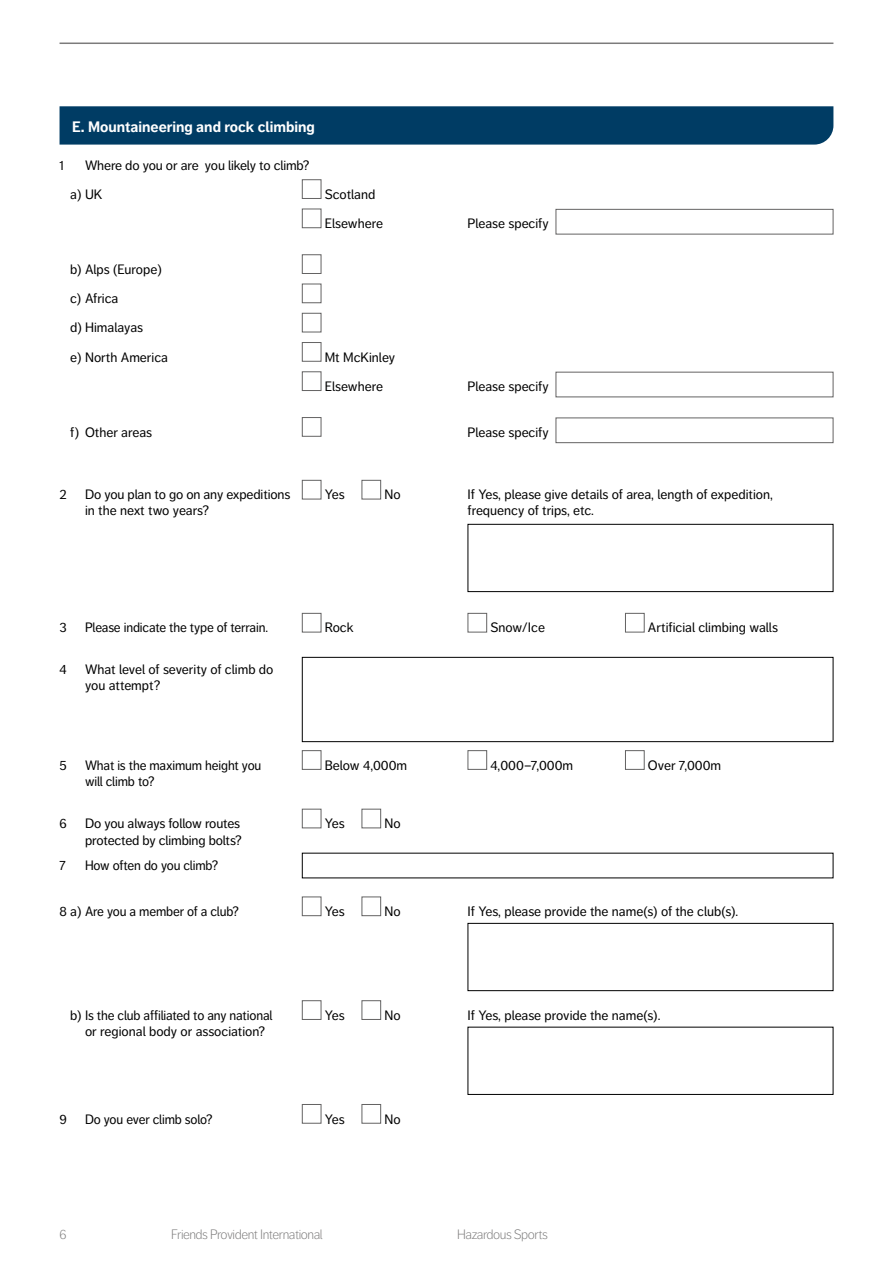
<style>
.page{position:relative;width:893px;height:1263px;background:#fff}
.page>*{position:absolute;margin:0;border:0;box-sizing:border-box;transform-origin:0 0}
.t1{font:700 15px "Friends Life Dagny";color:#fff}
.t2{font:13.5px/29.2px "Friends Life Dagny";letter-spacing:-.01em;color:#000}
.t3{font:300 13.5px "Friends Life Dagny";letter-spacing:-.035em;color:#7c7b7b}
</style>
<div class="page">
<hr style="left:60px;top:43px;width:773px;height:1px;background:#7c7b7b">
<div style="left:60px;top:106px;width:773px;height:39px;background:#003c64"></div>
<div style="left:302px;top:179px;width:19px;height:20px;background:#fff;border:1px solid #646363"></div>
<div style="left:302px;top:209px;width:19px;height:19px;background:#fff;border:1px solid #646363"></div>
<div style="left:556px;top:209px;width:277px;height:25px;background:#fff;border:1px solid #646363"></div>
<div style="left:302px;top:254px;width:19px;height:20px;background:#fff;border:1px solid #646363"></div>
<div style="left:302px;top:284px;width:19px;height:19px;background:#fff;border:1px solid #646363"></div>
<div style="left:302px;top:313px;width:19px;height:19px;background:#fff;border:1px solid #646363"></div>
<div style="left:302px;top:342px;width:19px;height:20px;background:#fff;border:1px solid #646363"></div>
<div style="left:302px;top:371px;width:19px;height:20px;background:#fff;border:1px solid #646363"></div>
<div style="left:556px;top:372px;width:277px;height:25px;background:#fff;border:1px solid #646363"></div>
<div style="left:302px;top:417px;width:19px;height:20px;background:#fff;border:1px solid #646363"></div>
<div style="left:556px;top:417px;width:277px;height:26px;background:#fff;border:1px solid #646363"></div>
<div style="left:302px;top:480px;width:19px;height:19px;background:#fff;border:1px solid #646363"></div>
<div style="left:362px;top:480px;width:19px;height:19px;background:#fff;border:1px solid #646363"></div>
<div style="left:302px;top:613px;width:19px;height:19px;background:#fff;border:1px solid #646363"></div>
<div style="left:468px;top:613px;width:19px;height:19px;background:#fff;border:1px solid #646363"></div>
<div style="left:625px;top:613px;width:20px;height:19px;background:#fff;border:1px solid #646363"></div>
<div style="left:302px;top:750px;width:19px;height:20px;background:#fff;border:1px solid #646363"></div>
<div style="left:468px;top:750px;width:19px;height:20px;background:#fff;border:1px solid #646363"></div>
<div style="left:625px;top:750px;width:20px;height:20px;background:#fff;border:1px solid #646363"></div>
<div style="left:302px;top:809px;width:19px;height:19px;background:#fff;border:1px solid #646363"></div>
<div style="left:362px;top:809px;width:19px;height:19px;background:#fff;border:1px solid #646363"></div>
<div style="left:302px;top:896px;width:19px;height:20px;background:#fff;border:1px solid #646363"></div>
<div style="left:362px;top:896px;width:19px;height:20px;background:#fff;border:1px solid #646363"></div>
<div style="left:302px;top:1000px;width:19px;height:20px;background:#fff;border:1px solid #646363"></div>
<div style="left:362px;top:1000px;width:19px;height:20px;background:#fff;border:1px solid #646363"></div>
<div style="left:302px;top:1104px;width:19px;height:19px;background:#fff;border:1px solid #646363"></div>
<div style="left:362px;top:1104px;width:19px;height:19px;background:#fff;border:1px solid #646363"></div>
<div style="left:468px;top:524px;width:365px;height:68px;border:1px solid #000"></div>
<div style="left:302px;top:657px;width:531px;height:85px;border:1px solid #000"></div>
<div style="left:468px;top:923px;width:365px;height:68px;border:1px solid #000"></div>
<div style="left:468px;top:1027px;width:365px;height:68px;border:1px solid #000"></div>
<p class="t1" style="left:72px;top:117px;width:244px">E. Mountaineering and rock climbing</p>
<p class="t2" style="left:60px;top:150px;width:6px">1</p>
<p class="t2" style="left:70px;top:150px;width:241px;text-indent:15px">Where do you or are you likely to climb? a) UK</p>
<p class="t2" style="left:325px;top:180px;width:60px">Scotland<br>Elsewhere</p>
<p class="t2" style="left:70px;top:255px;width:99px">b) Alps (Europe) c) Africa<br>d) Himalayas<br>e) North America</p>
<p class="t2" style="left:325px;top:342px;width:72px">Mt McKinley<br>Elsewhere</p>
<p class="t2" style="left:468px;top:209px;width:83px">Please specify</p>
<p class="t2" style="left:468px;top:372px;width:83px">Please specify</p>
<p class="t2" style="left:70px;top:417px;width:84px">f) Other areas</p>
<p class="t2" style="left:468px;top:417px;width:83px">Please specify</p>
<p class="t2" style="left:60px;top:480px;width:9px">2</p>
<p class="t2" style="left:85px;top:480px;width:207px">Do you plan to go on any expeditions</p>
<p class="t2" style="left:325px;top:480px;width:22px">Yes</p>
<p class="t2" style="left:384px;top:480px;width:18px">No</p>
<p class="t2" style="left:468px;top:480px;width:307px">If Yes, please give details of area, length of expedition,</p>
<p class="t2" style="left:85px;top:496px;width:126px">in the next two years?</p>
<p class="t2" style="left:468px;top:496px;width:128px">frequency of trips, etc.</p>
<p class="t2" style="left:60px;top:613px;width:9px">3</p>
<p class="t2" style="left:85px;top:613px;width:185px">Please indicate the type of terrain.</p>
<p class="t2" style="left:325px;top:613px;width:30px">Rock</p>
<p class="t2" style="left:490px;top:613px;width:56px">Snow/Ice</p>
<p class="t2" style="left:648px;top:613px;width:132px">Artificial climbing walls</p>
<p class="t2" style="left:60px;top:655px;width:9px">4</p>
<p class="t2" style="left:85px;top:661px;width:190px;line-height:16.5px">What level of severity of climb do you attempt?</p>
<p class="t2" style="left:60px;top:750px;width:9px">5</p>
<p class="t2" style="left:85px;top:750px;width:178px">What is the maximum height you</p>
<p class="t2" style="left:325px;top:750px;width:84px">Below 4,000m</p>
<p class="t2" style="left:490px;top:750px;width:84px">4,000–7,000m</p>
<p class="t2" style="left:648px;top:750px;width:75px">Over 7,000m</p>
<p class="t2" style="left:85px;top:767px;width:71px">will climb to?</p>
<p class="t2" style="left:60px;top:809px;width:9px">6</p>
<p class="t2" style="left:85px;top:809px;width:157px">Do you always follow routes</p>
<p class="t2" style="left:325px;top:809px;width:22px">Yes</p>
<p class="t2" style="left:384px;top:809px;width:18px">No</p>
<p class="t2" style="left:85px;top:825px;width:158px">protected by climbing bolts?</p>
<p class="t2" style="left:60px;top:850px;width:8px">7</p>
<p class="t2" style="left:85px;top:850px;width:135px">How often do you climb?</p>
<p class="t2" style="left:60px;top:897px;width:181px">8 a) Are you a member of a club?</p>
<p class="t2" style="left:325px;top:897px;width:22px">Yes</p>
<p class="t2" style="left:384px;top:897px;width:18px">No</p>
<p class="t2" style="left:468px;top:897px;width:272px">If Yes, please provide the name(s) of the club(s).</p>
<p class="t2" style="left:70px;top:1000px;width:204px">b) Is the club affiliated to any national</p>
<p class="t2" style="left:325px;top:1000px;width:22px">Yes</p>
<p class="t2" style="left:384px;top:1000px;width:18px">No</p>
<p class="t2" style="left:468px;top:1000px;width:194px">If Yes, please provide the name(s).</p>
<p class="t2" style="left:85px;top:1017px;width:182px">or regional body or association?</p>
<p class="t2" style="left:60px;top:1104px;width:9px">9</p>
<p class="t2" style="left:85px;top:1104px;width:129px">Do you ever climb solo?</p>
<p class="t2" style="left:325px;top:1104px;width:22px">Yes</p>
<p class="t2" style="left:384px;top:1104px;width:18px">No</p>
<p class="t3" style="left:60px;top:1226px;width:9px">6</p>
<p class="t3" style="left:171px;top:1226px;width:153px">Friends Provident International</p>
<p class="t3" style="left:457px;top:1226px;width:92px">Hazardous Sports</p>
</div>
